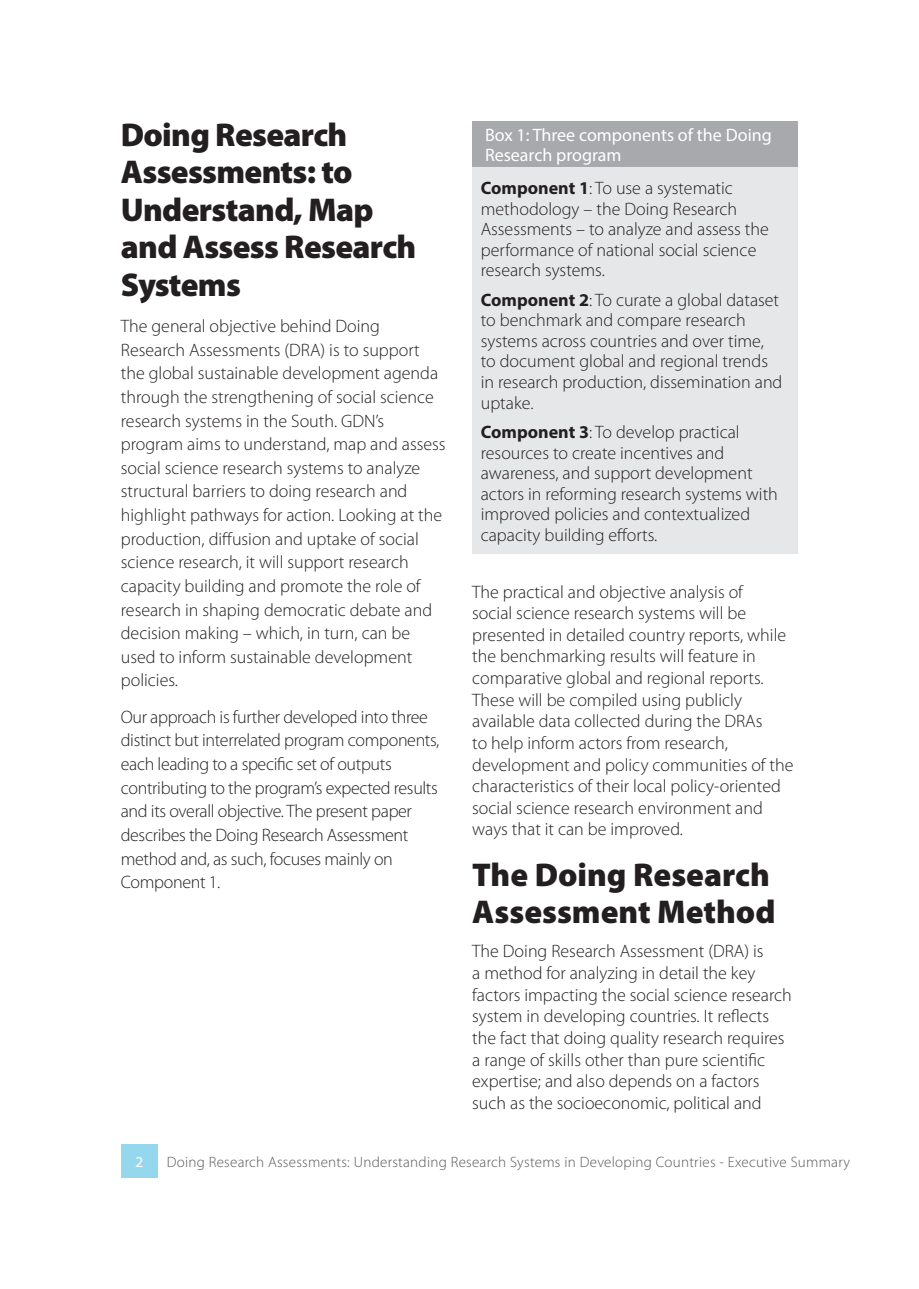
<style>
.page{position:relative;width:919px;height:1289px;background:#fff}
.page>*{position:absolute;margin:0;border:0;box-sizing:border-box;transform-origin:0 0}
.t1{font:900 33px/37.5px "Myriad Pro";letter-spacing:-.02em;color:#231f20}
.t2{font:900 33px/37.5px "Myriad Pro";color:#231f20}
.t3{font:300 18px/21.6px "Myriad Pro";color:#231f20}
.t4{font:300 18px/23.5px "Myriad Pro";letter-spacing:-.02em;color:#231f20}
.t5{font:18px/20.7px "Myriad Pro";color:#fff}
.t6{font:300 15px "Myriad Pro";letter-spacing:.02em;color:#57585a}
.t7{font:15px "Myriad Pro";color:#fff;scale:1.07 1}
.s1{font-weight:700}
</style>
<div class="page">
<div style="left:121px;top:1144px;width:36px;height:33px;background:#95d8ed"></div>
<div style="left:472px;top:121px;width:326px;height:47px;background:#a8a9ad"></div>
<div style="left:472px;top:168px;width:326px;height:386px;background:#e6e7e9"></div>
<h1 class="t1" style="left:121px;top:114px;width:297px">Doing Research<br>Assessments: to<br>Understand, Map and Assess Research<br>Systems</h1>
<p class="t3" style="left:121px;top:314px;width:326px;line-height:23.5px">The general objective behind Doing Research Assessments (DRA) is to support the global sustainable development agenda through the strengthening of social science research systems in the South. GDN’s program aims to understand, map and assess social science research systems to analyze structural barriers to doing research and highlight pathways for action. Looking at the production, diffusion and uptake of social science research, it will support research capacity building and promote the role of research in shaping democratic debate and decision making – which, in turn, can be used to inform sustainable development policies.</p>
<p class="t4" style="left:121px;top:705px;width:320px">Our approach is further developed into three distinct but interrelated program components, each leading to a specific set of outputs contributing to the program’s expected results and its overall objective. The present paper describes the Doing Research Assessment method and, as such, focuses mainly on Component 1.</p>
<p class="t5" style="left:485px;top:124px;width:288px">Box 1: Three components of the Doing<br>Research program</p>
<p class="t3" style="left:480px;top:177px;width:289px;line-height:20.7px"><span class="s1">Component 1</span>: To use a systematic methodology – the Doing Research<br>Assessments – to analyze and assess the performance of national social science research systems.</p>
<p class="t3" style="left:480px;top:289px;width:303px;line-height:20.7px"><span class="s1">Component 2</span>: To curate a global dataset to benchmark and compare research systems across countries and over time, to document global and regional trends in research production, dissemination and uptake.</p>
<p class="t3" style="left:480px;top:421px;width:299px;line-height:20.7px"><span class="s1">Component 3</span>: To develop practical resources to create incentives and awareness, and support development actors in reforming research systems with improved policies and contextualized capacity building efforts.</p>
<p class="t3" style="left:472px;top:580px;width:323px">The practical and objective analysis of<br>social science research systems will be presented in detailed country reports, while the benchmarking results will feature in comparative global and regional reports.<br>These will be compiled using publicly available data collected during the DRAs<br>to help inform actors from research, development and policy communities of the characteristics of their local policy-oriented social science research environment and ways that it can be improved.</p>
<h1 class="t2" style="left:472px;top:854px;width:305px">The Doing Research<br>Assessment Method</h1>
<p class="t3" style="left:472px;top:940px;width:321px">The Doing Research Assessment (DRA) is<br>a method for analyzing in detail the key factors impacting the social science research system in developing countries. It reflects the fact that doing quality research requires a range of skills other than pure scientific expertise; and also depends on a factors such as the socioeconomic, political and</p>
<p class="t7" style="left:135px;top:1152px;width:9px">2</p>
<p class="t6" style="left:167px;top:1152px;width:684px">Doing Research Assessments: Understanding Research Systems in Developing Countries - Executive Summary</p>
</div>
